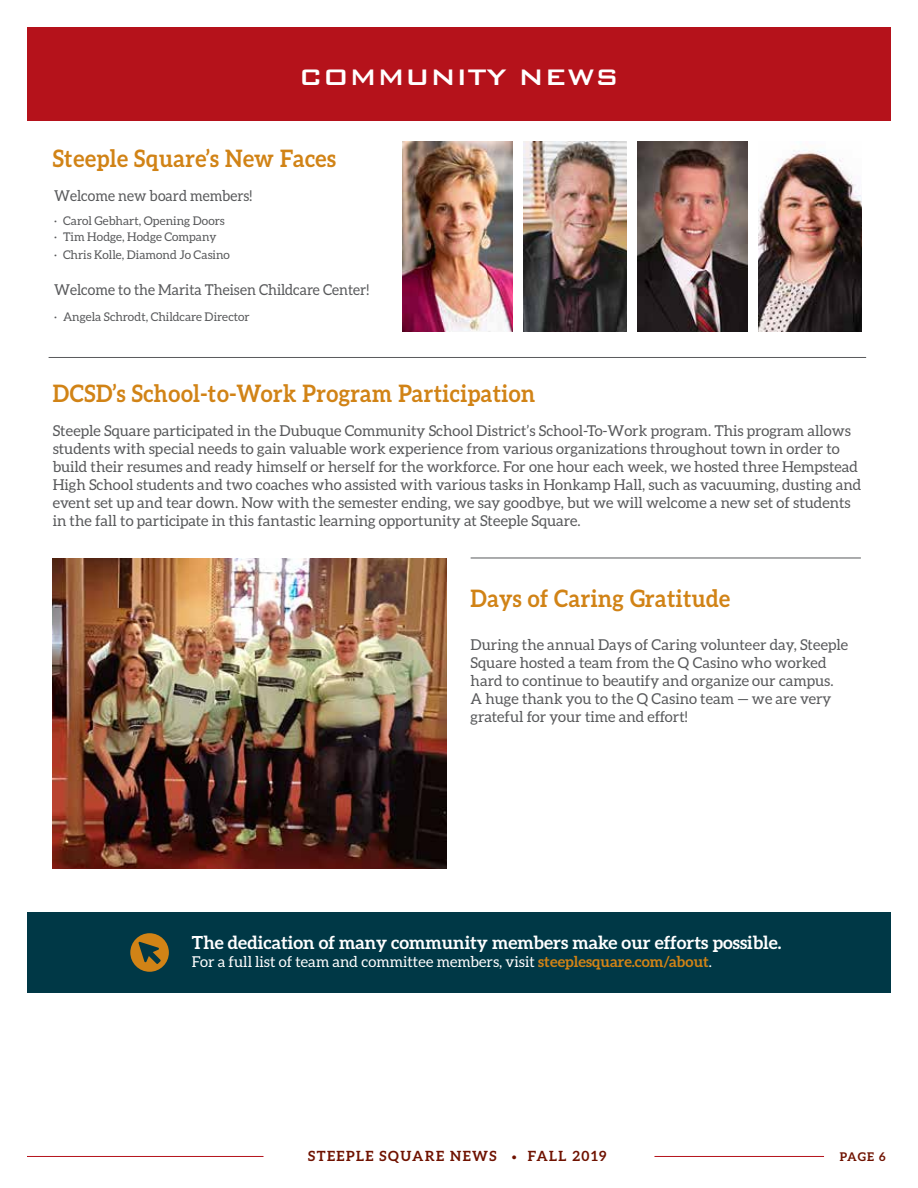
<style>
.page{position:relative;width:918px;height:1188px;background:#fff}
.page>*{position:absolute;margin:0;border:0;box-sizing:border-box;transform-origin:0 0}
.t1{font:500 30px "Bank Gothic BT";color:#fff}
.t2{font:700 24px "Aleo";letter-spacing:.02em;color:#d18316;scale:.92 1}
.t3{font:700 18px "Aleo";color:#fff}
.t4{font:15px/18px "Aleo";color:#58595b}
.t5{font:15px "Aleo";color:#fff}
.t6{font:15px "Aleo";color:#58595b;scale:.95 1}
.t7{font:700 14.1px "Aleo";letter-spacing:.1em;color:#6f1200}
.t8{font:12px/16.5px "Aleo";color:#58595b}
.t9{font:700 12px "Aleo";color:#6f1200}
.s1{font-weight:700;color:#d18316}
.s2{font-size:8.85px}
</style>
<div class="page">
<hr style="left:27px;top:1156px;width:237px;height:1px;background:#b5121b">
<div style="left:27px;top:912px;width:864px;height:81px;background:#003846"></div>
<svg style="left:130px;top:933px;width:39px;height:39px"></svg>
<div style="left:27px;top:27px;width:864px;height:94px;background:#b5121b"></div>
<img style="left:403px;top:142px;width:109px;height:190px">
<img style="left:523px;top:141px;width:104px;height:190px">
<img style="left:638px;top:142px;width:109px;height:190px">
<img style="left:758px;top:150px;width:104px;height:181px">
<img style="left:53px;top:558px;width:393px;height:310px">
<hr style="left:471px;top:558px;width:390px;height:1px;background:#58595b">
<hr style="left:49px;top:357px;width:817px;height:1px;background:#58595b">
<hr style="left:654px;top:1156px;width:170px;height:1px;background:#b5121b">
<h1 class="t1" style="left:299px;top:61px;width:322px">COMMUNITY NEWS</h1>
<h2 class="t2" style="left:53px;top:145px;width:309px">Steeple Square’s New Faces</h2>
<p class="t6" style="left:54px;top:187px;width:210px">Welcome new board members!</p>
<p class="t8" style="left:54px;top:212px;width:172px">· Carol Gebhart, Opening Doors · Tim Hodge, Hodge Company</p>
<p class="t8" style="left:54px;top:247px;width:177px">· Chris Kolle, Diamond Jo Casino</p>
<p class="t6" style="left:54px;top:281px;width:333px">Welcome to the Marita Theisen Childcare Center!</p>
<p class="t8" style="left:54px;top:308px;width:197px">· Angela Schrodt, Childcare Director</p>
<h2 class="t2" style="left:53px;top:379px;width:526px">DCSD’s School-to-Work Program Participation</h2>
<p class="t4" style="left:53px;top:421px;width:810px">Steeple Square participated in the Dubuque Community School District’s School-To-Work program. This program allows students with special needs to gain valuable work experience from various organizations throughout town in order to build their resumes and ready himself or herself for the workforce. For one hour each week, we hosted three Hempstead High School students and two coaches who assisted with various tasks in Honkamp Hall, such as vacuuming, dusting and event set up and tear down. Now with the semester ending, we say goodbye, but we will welcome a new set of students in the fall to participate in this fantastic learning opportunity at Steeple Square.</p>
<h2 class="t2" style="left:471px;top:585px;width:284px">Days of Caring Gratitude</h2>
<p class="t4" style="left:471px;top:636px;width:379px">During the annual Days of Caring volunteer day, Steeple Square hosted a team from the Q Casino who worked hard to continue to beautify and organize our campus.<br>A huge thank you to the Q Casino team — we are very grateful for your time and effort!</p>
<p class="t3" style="left:192px;top:932px;width:591px">The dedication of many community members make our efforts possible.</p>
<p class="t5" style="left:192px;top:953px;width:522px">For a full list of team and committee members, visit <span class="s1">steeplesquare.com/about</span>.</p>
<p class="t7" style="left:308px;top:1148px;width:300px">STEEPLE SQUARE NEWS <span class="s2">•</span> FALL 2019</p>
<p class="t9" style="left:840px;top:1150px;width:47px">PAGE 6</p>
</div>
